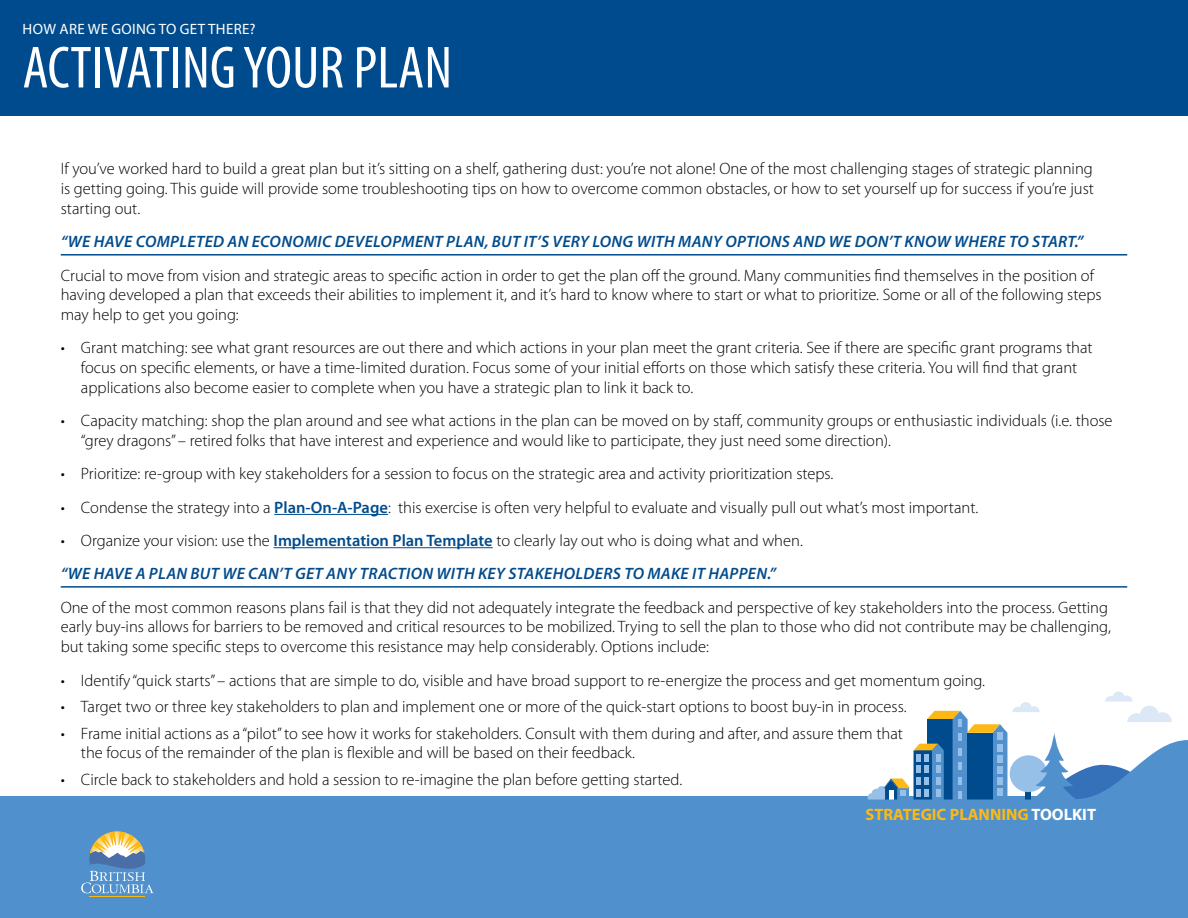
<style>
.page{position:relative;width:1188px;height:918px;background:#fff}
.page>*{position:absolute;margin:0;border:0;box-sizing:border-box;transform-origin:0 0}
.t1{font:condensed 60px "Myriad Pro";color:#fff}
.t2{font:300 16.5px/19.8px "Myriad Pro";color:#000}
.t3{font:italic 600 16.5px/33.3px "Myriad Pro";letter-spacing:.02em;color:#004b8d}
.t4{font:700 16.5px "Myriad Pro";color:#fcb916}
.t5{font:15px "Myriad Pro";letter-spacing:.02em;color:#fff}
.s1{font-weight:600;color:#004b8d}
.s2{font-weight:300;font-style:normal;color:#000}
.s3{font-style:normal}
.s4{color:#fff}
</style>
<div class="page">
<div style="left:0;top:0;width:1188px;height:116px;background:#004b8d"></div>
<svg style="left:1105px;top:691px;width:67px;height:31px"></svg>
<svg style="left:927px;top:702px;width:129px;height:37px"></svg>
<svg style="left:0;top:739px;width:1188px;height:179px;fill:#5091cd"></svg>
<hr style="left:90px;top:897px;width:55px;height:1px;background:#fdb913">
<svg style="left:81px;top:831px;width:72px;height:62px;background:#7fa2bb"></svg>
<hr style="left:61px;top:254px;width:1066px;height:2px;background:#004b8d">
<hr style="left:274px;top:514px;width:114px;height:1px;background:#004b8d">
<hr style="left:274px;top:547px;width:219px;height:1px;background:#004b8d">
<hr style="left:61px;top:586px;width:1066px;height:2px;background:#004b8d">
<p class="t5" style="left:23px;top:19px;width:235px">HOW ARE WE GOING TO GET THERE?</p>
<h1 class="t1" style="left:22px;top:31px;width:431px">ACTIVATING YOUR PLAN</h1>
<p class="t2" style="left:61px;top:159px;width:1035px;text-align:justify">If you’ve worked hard to build a great plan but it’s sitting on a shelf, gathering dust: you’re not alone! One of the most challenging stages of strategic planning is getting going. This guide will provide some troubleshooting tips on how to overcome common obstacles, or how to set yourself up for success if you’re just starting out.</p>
<p class="t3" style="left:61px;top:225px;width:1024px">“WE HAVE COMPLETED AN ECONOMIC DEVELOPMENT PLAN, BUT IT’S VERY LONG WITH MANY OPTIONS AND WE DON’T KNOW WHERE TO START.”</p>
<p class="t2" style="left:61px;top:265px;width:1042px">Crucial to move from vision and strategic areas to specific action in order to get the plan off the ground. Many communities find themselves in the position of having developed a plan that exceeds their abilities to implement it, and it’s hard to know where to start or what to prioritize. Some or all of the following steps may help to get you going:</p>
<p class="t2" style="left:81px;top:338px;width:1013px;text-indent:-20px">• Grant matching: see what grant resources are out there and which actions in your plan meet the grant criteria. See if there are specific grant programs that focus on specific elements, or have a time-limited duration. Focus some of your initial efforts on those which satisfy these criteria. You will find that grant applications also become easier to complete when you have a strategic plan to link it back to.</p>
<p class="t2" style="left:81px;top:411px;width:1033px;text-indent:-20px">• Capacity matching: shop the plan around and see what actions in the plan can be moved on by staff, community groups or enthusiastic individuals (i.e. those “grey dragons” – retired folks that have interest and experience and would like to participate, they just need some direction).</p>
<p class="t2" style="left:61px;top:464px;width:774px">• Prioritize: re-group with key stakeholders for a session to focus on the strategic area and activity prioritization steps.</p>
<p class="t2" style="left:61px;top:497px;width:919px">• Condense the strategy into a <span class="s1">Plan-On-A-Page</span>: this exercise is often very helpful to evaluate and visually pull out what’s most important.</p>
<p class="t3" style="left:61px;top:523px;width:744px"><span class="s2">• Organize your vision: use the</span> <span class="s3">Implementation Plan Template</span> <span class="s2">to clearly lay out who is doing what and when. </span>“WE HAVE A PLAN BUT WE CAN’T GET ANY TRACTION WITH KEY STAKEHOLDERS TO MAKE IT HAPPEN.”</p>
<p class="t2" style="left:61px;top:597px;width:1052px">One of the most common reasons plans fail is that they did not adequately integrate the feedback and perspective of key stakeholders into the process. Getting early buy-ins allows for barriers to be removed and critical resources to be mobilized. Trying to sell the plan to those who did not contribute may be challenging, but taking some specific steps to overcome this resistance may help considerably. Options include:</p>
<p class="t2" style="left:61px;top:670px;width:926px">• Identify “quick starts” – actions that are simple to do, visible and have broad support to re-energize the process and get momentum going.</p>
<p class="t2" style="left:61px;top:697px;width:847px">• Target two or three key stakeholders to plan and implement one or more of the quick-start options to boost buy-in in process.</p>
<p class="t2" style="left:81px;top:723px;width:823px;text-indent:-20px">• Frame initial actions as a “pilot” to see how it works for stakeholders. Consult with them during and after, and assure them that the focus of the remainder of the plan is flexible and will be based on their feedback.</p>
<p class="t2" style="left:61px;top:769px;width:623px">• Circle back to stakeholders and hold a session to re-imagine the plan before getting started.</p>
<p class="t4" style="left:866px;top:803px;width:232px">STRATEGIC PLANNING <span class="s4">TOOLKIT</span></p>
</div>
